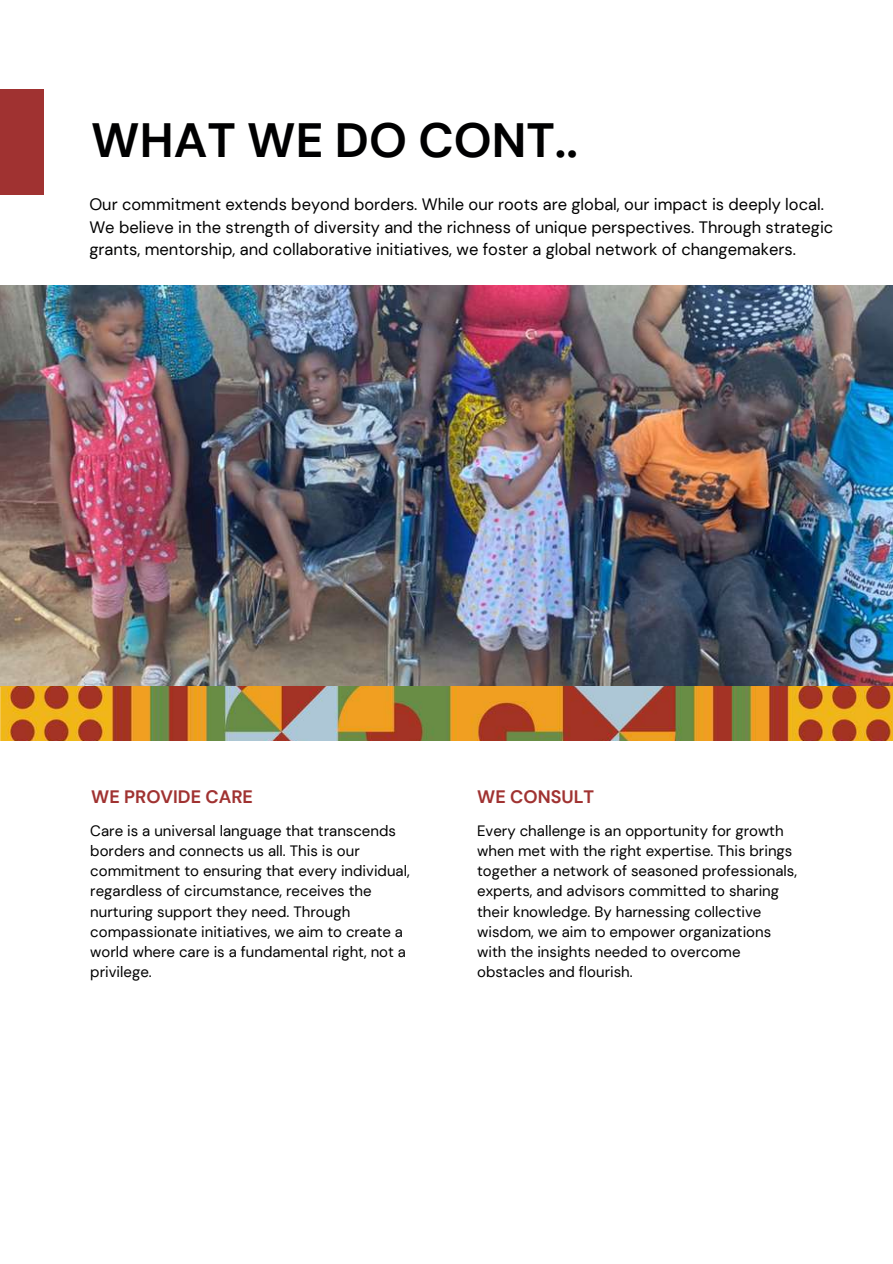
<style>
.page{position:relative;width:893px;height:1264px;background:#fff}
.page>*{position:absolute;margin:0;border:0;box-sizing:border-box;transform-origin:0 0}
.t1{font:700 48px "DM Sans";color:#000001}
.t2{font:700 18px "DM Sans";color:#a03231}
.t3{font:16.5px/22.5px "DM Sans";color:#000001}
.t4{font:15px/20.2px "DM Sans";color:#000001}
</style>
<div class="page">
<img style="left:0;top:285px;width:892px;height:455px">
<div style="left:0;top:89px;width:43px;height:106px;background:#a03231"></div>
<h1 class="t1" style="left:91px;top:110px;width:488px">WHAT WE DO CONT..</h1>
<p class="t3" style="left:89px;top:193px;width:745px">Our commitment extends beyond borders. While our roots are global, our impact is deeply local.<br>We believe in the strength of diversity and the richness of unique perspectives. Through strategic grants, mentorship, and collaborative initiatives, we foster a global network of changemakers.</p>
<p class="t2" style="left:91px;top:785px;width:163px">WE PROVIDE CARE</p>
<p class="t4" style="left:90px;top:820px;width:321px">Care is a universal language that transcends borders and connects us all. This is our commitment to ensuring that every individual, regardless of circumstance, receives the nurturing support they need. Through compassionate initiatives, we aim to create a world where care is a fundamental right, not a privilege.</p>
<p class="t2" style="left:477px;top:785px;width:118px">WE CONSULT</p>
<p class="t4" style="left:477px;top:820px;width:321px">Every challenge is an opportunity for growth when met with the right expertise. This brings together a network of seasoned professionals, experts, and advisors committed to sharing their knowledge. By harnessing collective wisdom, we aim to empower organizations with the insights needed to overcome obstacles and flourish.</p>
</div>
